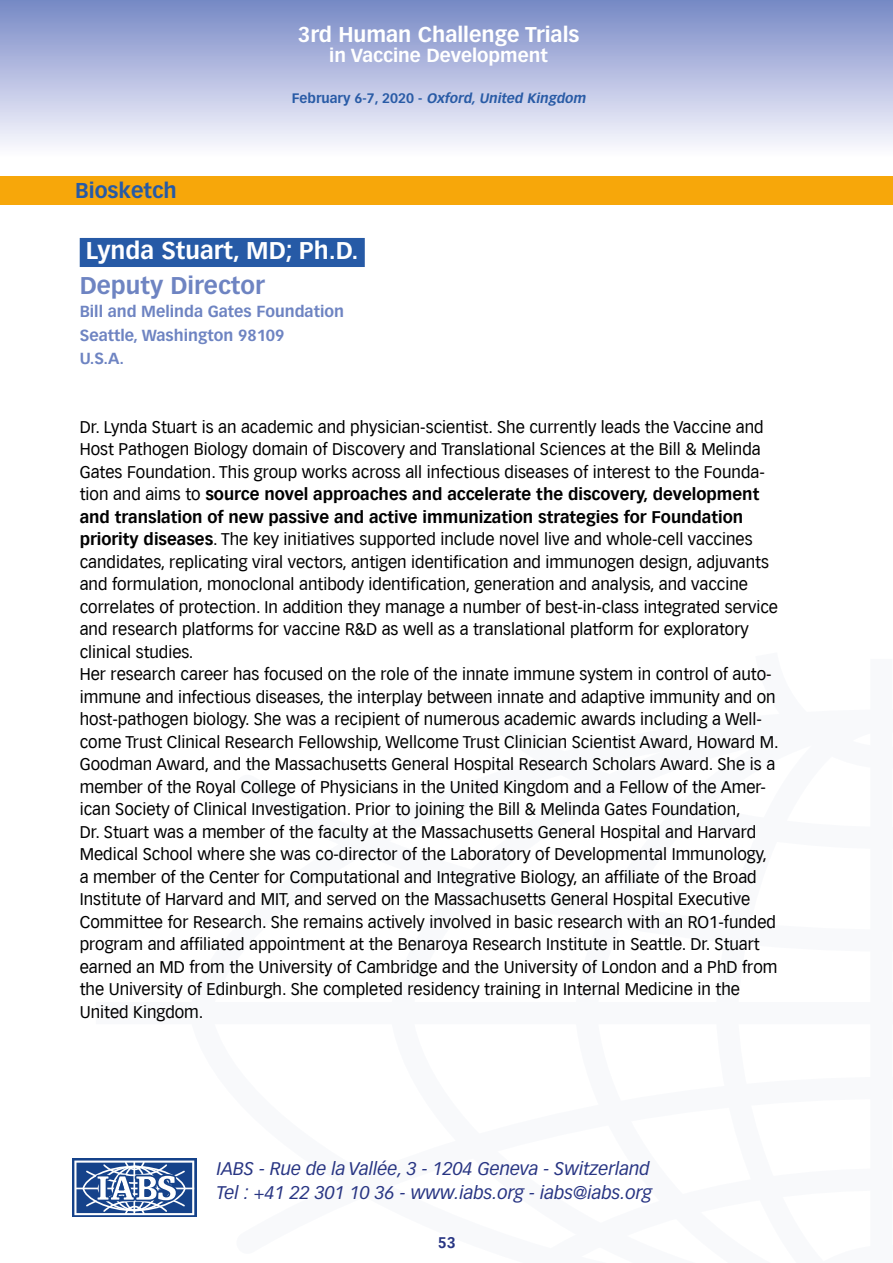
<style>
.page{position:relative;width:893px;height:1263px;background:#fff}
.page>*{position:absolute;margin:0;border:0;box-sizing:border-box;transform-origin:0 0}
.t1{font:700 23.85px "Vectora LT Std";color:#fff}
.t2{font:700 23.85px "Vectora LT Std";color:#6e84c2}
.t3{font:700 21.15px "Vectora LT Std";color:#265aa6}
.t4{font:700 21px "Vectora LT Std";color:#fff}
.t5{font:700 18.6px "Vectora LT Std";color:#fff}
.t6{font:italic 18px/24px "Vectora LT Std";color:#283583}
.t7{font:16.5px/22.5px "Vectora LH";color:#000}
.t8{font:700 15.75px/23.4px "Vectora LT Std";color:#6e84c2}
.t9{font:700 15px "Vectora LH";color:#283583}
.t10{font:italic 700 13.5px "Vectora LT Std";color:#295ba6}
.s1{font-style:normal}
.s2{font-weight:700}
</style>
<div class="page">
<div style="left:96px;top:1002px;width:797px;height:22px;background:#f8f9fb"></div>
<div style="left:0;top:176px;width:893px;height:29px;background:#f7a70a"></div>
<div style="left:80px;top:238px;width:285px;height:29px;background:#265aa6"></div>
<div style="left:0;top:0;width:893px;height:156px;background:linear-gradient(to bottom,#7788c5,#fdfbff)"></div>
<svg style="left:72px;top:1158px;width:124px;height:59px"></svg>
<svg style="left:74px;top:1160px;width:120px;height:56px"></svg>
<p class="t3" style="left:75px;top:177px;width:103px">Biosketch</p>
<p class="t4" style="left:298px;top:22px;width:283px">3rd Human Challenge Trials</p>
<p class="t5" style="left:329px;top:44px;width:220px">in Vaccine Development</p>
<p class="t10" style="left:292px;top:90px;width:298px"><span class="s1">F e b r u a ry 6 - 7 , 2 0 2 0 -</span> Oxford,United Kingdom</p>
<h1 class="t1" style="left:86px;top:236px;width:274px">Lynda Stuart, MD; Ph.D.</h1>
<h1 class="t2" style="left:80px;top:271px;width:186px">Deputy Director</h1>
<p class="t8" style="left:80px;top:300px;width:266px">Bill and Melinda Gates Foundation<br>Seattle, Washington 98109<br>U.S.A.</p>
<p class="t7" style="left:80px;top:416px;width:701px">Dr. Lynda Stuart is an academic and physician-scientist. She currently leads the Vaccine and Host Pathogen Biology domain of Discovery and Translational Sciences at the Bill &amp; Melinda Gates Foundation. This group works across all infectious diseases of interest to the Founda&shy;tion and aims to <span class="s2">source novel approaches and accelerate the discovery, development and translation of new passive and active immunization strategies for Foundation priority diseases</span>. The key initiatives supported include novel live and whole-cell vaccines candidates, replicating viral vectors, antigen identification and immunogen design, adjuvants and formulation, monoclonal antibody identification, generation and analysis, and vaccine correlates of protection. In addition they manage a number of best-in-class integrated service and research platforms for vaccine R&amp;D as well as a translational platform for exploratory clinical studies.<br>Her research career has focused on the role of the innate immune system in control of auto&shy;immune and infectious diseases, the interplay between innate and adaptive immunity and on host-pathogen biology. She was a recipient of numerous academic awards including a Well&shy;come Trust Clinical Research Fellowship, Wellcome Trust Clinician Scientist Award, Howard M.<br>Goodman Award, and the Massachusetts General Hospital Research Scholars Award. She is a member of the Royal College of Physicians in the United Kingdom and a Fellow of the Amer&shy;ican Society of Clinical Investigation. Prior to joining the Bill &amp; Melinda Gates Foundation,<br>Dr. Stuart was a member of the faculty at the Massachusetts General Hospital and Harvard Medical School where she was co-director of the Laboratory of Developmental Immunology, a member of the Center for Computational and Integrative Biology, an affiliate of the Broad Institute of Harvard and MIT, and served on the Massachusetts General Hospital Executive Committee for Research. She remains actively involved in basic research with an RO1-funded program and affiliated appointment at the Benaroya Research Institute in Seattle. Dr. Stuart earned an MD from the University of Cambridge and the University of London and a PhD from the University of Edinburgh. She completed residency training in Internal Medicine in the United Kingdom.</p>
<p class="t6" style="left:217px;top:1157px;width:437px">IABS - Rue de la Vallée, 3 - 1204 Geneva - Switzerland<br>Tel : +41 22 301 10 36 - www.iabs.org - iabs@iabs.org</p>
<p class="t9" style="left:438px;top:1233px;width:19px">53</p>
</div>
